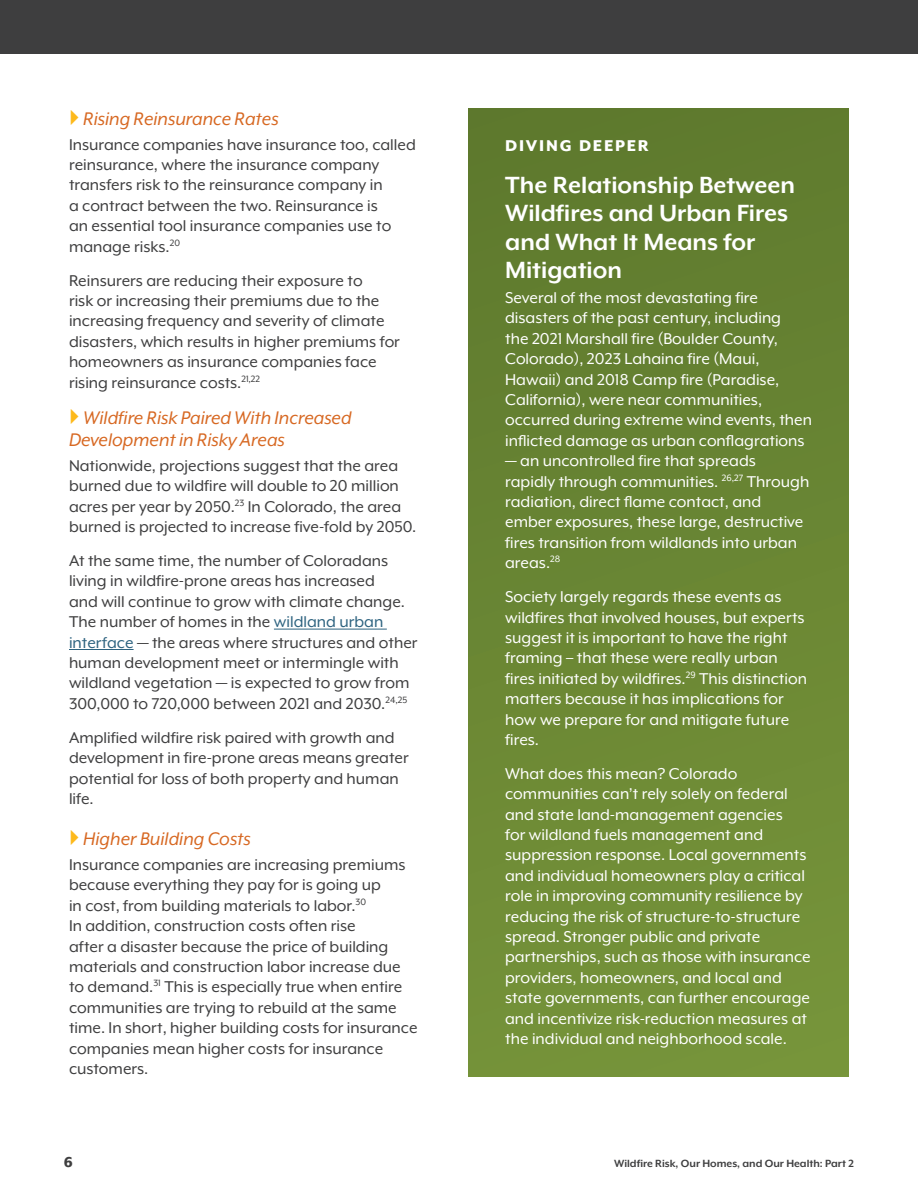
<style>
.page{position:relative;width:918px;height:1188px;background:#fff}
.page>*{position:absolute;margin:0;border:0;box-sizing:border-box;transform-origin:0 0}
.Hed_2{font:700 27px/28.5px "Mr Eaves XL Mod OT";color:#fff}
.Hed_4{font:italic 21px/22.5px "Mr Eaves XL Mod OT";color:#d76822}
.CHI_Body_Copy{font:18px/20.4px "Mr Eaves XL Mod OT";color:#3e3e3f}
.CHI_Body_Copy-2{font:18px/20.4px "Mr Eaves XL Mod OT";color:#fff}
.CHI_Body_Copy-3{font:800 18px "Mr Eaves XL Mod OT";letter-spacing:.1em;color:#fff}
.t1{font:800 16.5px "Mr Eaves XL Mod OT";color:#3e3e3f}
.t2{font:700 12px "Mr Eaves XL Mod OT";color:#3e3e3f}
.s1{color:#2e6380}
</style>
<div class="page">
<div style="left:0;top:0;width:918px;height:54px;background:#3e3e3f"></div>
<hr style="left:274px;top:629px;width:113px;height:1px;background:#2e6380">
<hr style="left:69px;top:649px;width:65px;height:1px;background:#2e6380">
<div style="left:468px;top:108px;width:381px;height:968px;background:linear-gradient(to right,#698533,#6c8835)"></div>
<p class="Hed_4" style="left:83px;top:107px;width:197px">Rising Reinsurance Rates</p>
<p class="CHI_Body_Copy" style="left:69px;top:134px;width:348px">Insurance companies have insurance too, called reinsurance, where the insurance company transfers risk to the reinsurance company in<br>a contract between the two. Reinsurance is<br>an essential tool insurance companies use to manage risks.<sup>20</sup></p>
<p class="CHI_Body_Copy" style="left:69px;top:270px;width:332px">Reinsurers are reducing their exposure to<br>risk or increasing their premiums due to the increasing frequency and severity of climate disasters, which results in higher premiums for homeowners as insurance companies face rising reinsurance costs.<sup>21,22</sup></p>
<p class="Hed_4" style="left:69px;top:406px;width:284px;text-indent:14px">Wildfire Risk Paired With Increased<br>Development in Risky Areas</p>
<p class="CHI_Body_Copy" style="left:69px;top:455px;width:349px">Nationwide, projections suggest that the area burned due to wildfire will double to 20 million acres per year by 2050.<sup>23</sup> In Colorado, the area burned is projected to increase five-fold by 2050.</p>
<p class="CHI_Body_Copy" style="left:69px;top:550px;width:350px">At the same time, the number of Coloradans living in wildfire-prone areas has increased<br>and will continue to grow with climate change.<br>The number of homes in the <span class="s1">wildland urban interface</span> — the areas where structures and other human development meet or intermingle with wildland vegetation — is expected to grow from 300,000 to 720,000 between 2021 and 2030.<sup>24,25</sup></p>
<p class="CHI_Body_Copy" style="left:69px;top:727px;width:341px">Amplified wildfire risk paired with growth and development in fire-prone areas means greater potential for loss of both property and human life.</p>
<p class="Hed_4" style="left:83px;top:827px;width:169px">Higher Building Costs</p>
<p class="CHI_Body_Copy" style="left:69px;top:854px;width:350px">Insurance companies are increasing premiums because everything they pay for is going up<br>in cost, from building materials to labor.<sup>30<br></sup>In addition, construction costs often rise<br>after a disaster because the price of building materials and construction labor increase due to demand.<sup>31</sup> This is especially true when entire communities are trying to rebuild at the same time. In short, higher building costs for insurance companies mean higher costs for insurance customers.</p>
<p class="CHI_Body_Copy-3" style="left:505px;top:135px;width:145px">DIVING DEEPER</p>
<p class="Hed_2" style="left:505px;top:170px;width:292px">The Relationship Between<br>Wildfires and Urban Fires and What It Means for<br>Mitigation</p>
<p class="CHI_Body_Copy-2" style="left:505px;top:287px;width:308px">Several of the most devastating fire disasters of the past century, including<br>the 2021 Marshall fire (Boulder County, Colorado), 2023 Lahaina fire (Maui, Hawaii) and 2018 Camp fire (Paradise, California), were near communities, occurred during extreme wind events, then inflicted damage as urban conflagrations</p>
<p class="CHI_Body_Copy-2" style="left:505px;top:451px;width:306px">— an uncontrolled fire that spreads rapidly through communities. <sup>26,27</sup> Through radiation, direct flame contact, and ember exposures, these large, destructive fires transition from wildlands into urban areas.<sup>28</sup></p>
<p class="CHI_Body_Copy-2" style="left:505px;top:587px;width:303px">Society largely regards these events as wildfires that involved houses, but experts suggest it is important to have the right framing – that these were really urban fires initiated by wildfires.<sup>29</sup> This distinction matters because it has implications for how we prepare for and mitigate future fires.</p>
<p class="CHI_Body_Copy-2" style="left:505px;top:763px;width:307px">What does this mean? Colorado communities can’t rely solely on federal and state land-management agencies<br>for wildland fuels management and suppression response. Local governments and individual homeowners play a critical role in improving community resilience by reducing the risk of structure-to-structure spread. Stronger public and private partnerships, such as those with insurance providers, homeowners, and local and state governments, can further encourage and incentivize risk-reduction measures at the individual and neighborhood scale.</p>
<p class="t1" style="left:64px;top:1153px;width:11px">6</p>
<p class="t2" style="left:614px;top:1156px;width:241px">Wildfire Risk, Our Homes, and Our Health: Part 2</p>
</div>
